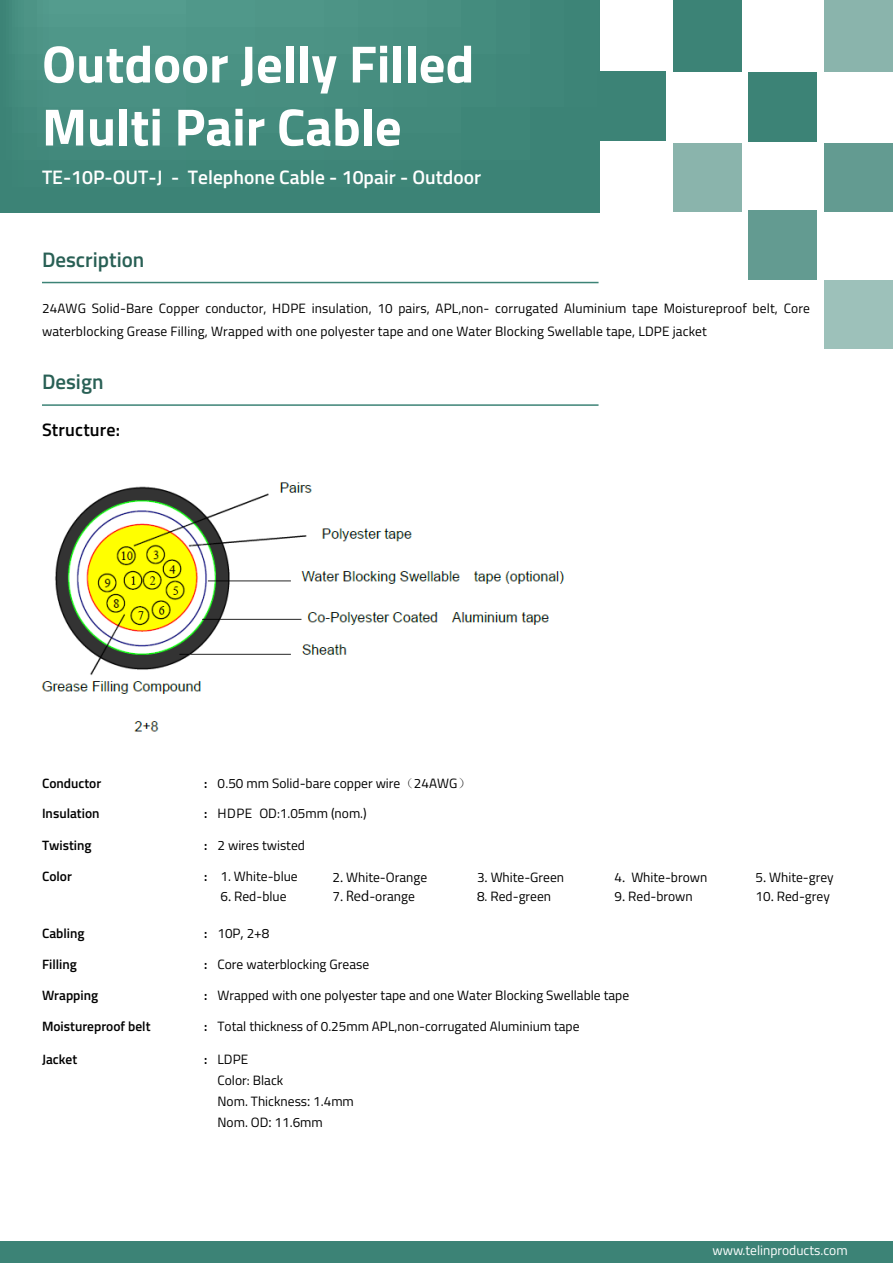
<style>
.page{position:relative;width:893px;height:1263px;background:#fff}
.page>*{position:absolute;margin:0;border:0;box-sizing:border-box;transform-origin:0 0}
.t1{font:700 52.5px/63px "Titillium Web";color:#fff}
.t2{font:600 21px "Titillium Web";color:#296055}
.t3{font:600 19.5px "Titillium Web";color:#fff}
.t4{font:600 18px "Titillium Web";letter-spacing:.01em;color:#000}
.t5{font:13.5px/21px "Titillium Web";color:#000}
.t6{font:600 13.5px "Titillium Web";color:#000}
.t7{font:13.5px "Titillium Web";color:#fff}
.s1{font-weight:600}
.s2{font-family:"Sim Sun"}
.s3{font-family:"Koz Go Pr 6 N"}
</style>
<div class="page">
<svg style="left:0;top:0;width:599px;height:213px;background:#438a7d"></svg>
<div style="left:0;top:1242px;width:893px;height:21px;background:#3c8376"></div>
<div style="left:824px;top:0;width:69px;height:72px;background:#8ab4ac"></div>
<div style="left:748px;top:72px;width:69px;height:69px;background:#3c8376"></div>
<div style="left:748px;top:210px;width:69px;height:69px;background:#639b91"></div>
<div style="left:673px;top:0;width:69px;height:72px;background:#3c8376"></div>
<div style="left:824px;top:143px;width:69px;height:69px;background:#639b91"></div>
<div style="left:824px;top:280px;width:69px;height:68px;background:#9dc1ba"></div>
<div style="left:673px;top:143px;width:69px;height:69px;background:#8ab4ac"></div>
<div style="left:597px;top:72px;width:69px;height:69px;background:#3c8376"></div>
<img style="left:41px;top:482px;width:523px;height:250px">
<hr style="left:42px;top:282px;width:556px;height:1px;background:#3c8376">
<hr style="left:42px;top:404px;width:556px;height:2px;background:#3c8376">
<h1 class="t1" style="left:42px;top:30px;width:434px">Outdoor Jelly Filled<br>Multi Pair Cable</h1>
<h3 class="t3" style="left:42px;top:162px;width:441px">TE-10P-OUT-J - Telephone Cable - 10pair - Outdoor</h3>
<h2 class="t2" style="left:42px;top:244px;width:104px">Description</h2>
<p class="t5" style="left:42px;top:296px;width:769px;line-height:22.5px">24AWG Solid-Bare Copper conductor, HDPE insulation, 10 pairs, APL,non- corrugated Aluminium tape Moistureproof belt, Core waterblocking Grease Filling, Wrapped with one polyester tape and one Water Blocking Swellable tape, LDPE jacket</p>
<h2 class="t2" style="left:42px;top:366px;width:63px">Design</h2>
<h3 class="t4" style="left:42px;top:416px;width:80px">Structure:</h3>
<p class="t6" style="left:42px;top:773px;width:61px">Conductor</p>
<p class="t5" style="left:204px;top:772px;width:268px"><span class="s1">:</span> 0.50 mm Solid-bare copper wire<span class="s2">（</span>24AWG<span class="s2">）</span></p>
<p class="t6" style="left:42px;top:803px;width:59px">Insulation</p>
<p class="t5" style="left:204px;top:802px;width:164px"><span class="s1">:</span> HDPE OD:1.05mm (nom.)</p>
<p class="t6" style="left:42px;top:835px;width:51px">Twisting</p>
<p class="t5" style="left:204px;top:834px;width:102px"><span class="s1">:</span> 2 wires twisted</p>
<p class="t6" style="left:42px;top:866px;width:31px">Color</p>
<p class="t5" style="left:204px;top:865px;width:95px"><span class="s1">:</span> 1. White-blue</p>
<p class="t5" style="left:220px;top:885px;width:68px">6<span class="s3">.</span> Red-blue</p>
<p class="t5" style="left:332px;top:866px;width:96px">2<span class="s3">.</span> White-Orange</p>
<p class="t5" style="left:332px;top:885px;width:84px">7<span class="s3">. Red</span>-orange</p>
<p class="t5" style="left:477px;top:866px;width:89px">3<span class="s3">.</span> White-Green</p>
<p class="t5" style="left:477px;top:885px;width:76px">8. Red-green</p>
<p class="t5" style="left:614px;top:866px;width:94px">4<span class="s3">.</span> White-brown</p>
<p class="t5" style="left:614px;top:885px;width:80px">9<span class="s3">.</span> Red-brown</p>
<p class="t6" style="left:42px;top:923px;width:44px">Cabling</p>
<p class="t5" style="left:204px;top:922px;width:67px"><span class="s1">:</span> 10P<span class="s3">,</span> 2+8</p>
<p class="t6" style="left:42px;top:954px;width:36px">Filling</p>
<p class="t5" style="left:204px;top:953px;width:167px"><span class="s1">:</span> Core waterblocking Grease</p>
<p class="t6" style="left:42px;top:985px;width:58px">Wrapping</p>
<p class="t5" style="left:204px;top:984px;width:427px"><span class="s1">:</span> Wrapped with one polyester tape and one Water Blocking Swellable tape</p>
<p class="t6" style="left:42px;top:1016px;width:110px">Moistureproof belt</p>
<p class="t5" style="left:204px;top:1015px;width:377px"><span class="s1">:</span> Total thickness of 0.25mm APL,non-corrugated Aluminium tape</p>
<p class="t6" style="left:42px;top:1049px;width:37px">Jacket</p>
<p class="t5" style="left:218px;top:1048px;width:138px;text-indent:-13px"><span class="s1">:</span> LDPE<br>Color: Black<br>Nom. Thickness<span class="s3">:</span> 1.4mm<br>Nom. OD<span class="s3">:</span> 11.6mm</p>
<p class="t5" style="left:756px;top:866px;width:80px">5<span class="s3">.</span> White-grey</p>
<p class="t5" style="left:756px;top:885px;width:76px">10<span class="s3">.</span> Red-grey</p>
<p class="t7" style="left:712px;top:1240px;width:137px">www.telinproducts.com</p>
</div>
